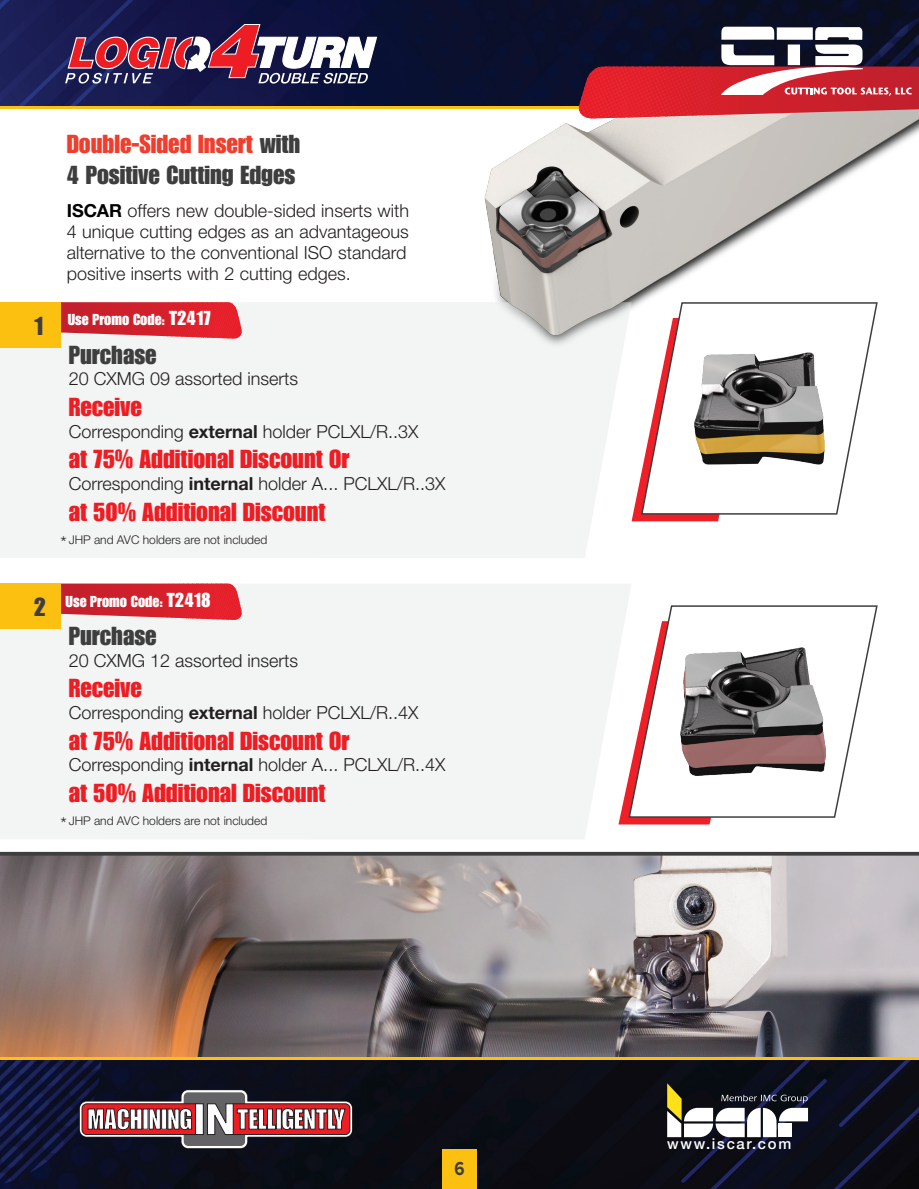
<style>
.page{position:relative;width:919px;height:1189px;background:#fff}
.page>*{position:absolute;margin:0;border:0;box-sizing:border-box;transform-origin:0 0}
.t1{font:25.5px "Impact LT Std";color:#ee1d23}
.t2{font:25.5px/30.6px "Impact LT Std";color:#3e3e3f}
.t3{font:700 19.5px "Proxima Nova";color:#3e3e3f;scale:.85 1}
.t4{font:300 18px/21px "Helvetica Neue LTW1 G";color:#231f20}
.t5{font:15.45px "Impact LT Std";color:#fff}
.t6{font:500 15px "Helvetica Neue LT Std";letter-spacing:.115em;color:#fff}
.t7{font:300 12px "Helvetica Neue LTW1 G";color:#231f20}
.s1{color:#ef3e2e}
.s2{font-weight:700;color:#000}
.s3{font-size:19.8px}
.s4{font-weight:700}
.s5{font-size:18px}
</style>
<div class="page">
<img style="left:0;top:0;width:918px;height:1188px">
<svg style="left:666px;top:1082px;width:141px;height:54px"></svg>
<svg style="left:79px;top:1089px;width:273px;height:59px"></svg>
<hr style="left:0;top:1056px;width:918px;height:3px;background:#fcc011">
<hr style="left:0;top:106px;width:918px;height:3px;background:#fcc011">
<div style="left:442px;top:1148px;width:34px;height:40px;background:#fcc011"></div>
<div style="left:0;top:583px;width:631px;height:256px;background:#f3f4f4"></div>
<svg style="left:65px;top:24px;width:312px;height:59px"></svg>
<svg style="left:61px;top:583px;width:181px;height:37px"></svg>
<svg style="left:631px;top:486px;width:128px;height:35px"></svg>
<svg style="left:639px;top:486px;width:239px;height:29px"></svg>
<svg style="left:618px;top:621px;width:134px;height:203px"></svg>
<svg style="left:627px;top:604px;width:251px;height:214px"></svg>
<div style="left:0;top:583px;width:61px;height:45px;background:#fcc011"></div>
<div style="left:0;top:302px;width:631px;height:256px;background:#f3f4f4"></div>
<svg style="left:61px;top:302px;width:181px;height:37px"></svg>
<div style="left:0;top:302px;width:61px;height:45px;background:#fcc011"></div>
<img style="left:290px;top:118px;width:628px;height:368px">
<svg style="left:578px;top:27px;width:340px;height:92px"></svg>
<h1 class="t2" style="left:34px;top:310px;width:11px">1</h1>
<h1 class="t2" style="left:67px;top:128px;width:235px"><span class="s1">Double-Sided Insert</span> with<br>4 Positive Cutting Edges</h1>
<p class="t4" style="left:67px;top:200px;width:344px"><span class="s2">ISCAR</span> offers new double-sided inserts with 4 unique cutting edges as an advantageous alternative to the conventional ISO standard positive inserts with 2 cutting edges.</p>
<p class="t5" style="left:68px;top:311px;width:144px">Use Promo Code: <span class="s3">T2417</span></p>
<h1 class="t2" style="left:69px;top:339px;width:89px">Purchase</h1>
<p class="t4" style="left:69px;top:368px;width:231px">20 CXMG 09 assorted inserts</p>
<h1 class="t1" style="left:69px;top:392px;width:75px">Receive</h1>
<p class="t4" style="left:69px;top:420px;width:351px">Corresponding <span class="s4">external</span> holder PCLXL/R..3X</p>
<h1 class="t1" style="left:69px;top:444px;width:282px">at 75% Additional Discount Or</h1>
<p class="t4" style="left:69px;top:473px;width:378px">Corresponding <span class="s4">internal</span> holder A... PCLXL/R..3X</p>
<h1 class="t1" style="left:69px;top:496px;width:258px">at 50% Additional Discount</h1>
<p class="t7" style="left:60px;top:532px;width:208px"><span class="s5">*</span> JHP and AVC holders are not included</p>
<h1 class="t2" style="left:34px;top:591px;width:14px">2</h1>
<p class="t5" style="left:66px;top:592px;width:146px">Use Promo Code: <span class="s3">T2418</span></p>
<h1 class="t2" style="left:69px;top:620px;width:89px">Purchase</h1>
<p class="t4" style="left:69px;top:649px;width:231px">20 CXMG 12 assorted inserts</p>
<h1 class="t1" style="left:69px;top:673px;width:75px">Receive</h1>
<p class="t4" style="left:69px;top:701px;width:351px">Corresponding <span class="s4">external</span> holder PCLXL/R..4X</p>
<h1 class="t1" style="left:69px;top:725px;width:282px">at 75% Additional Discount Or</h1>
<p class="t4" style="left:69px;top:754px;width:378px">Corresponding <span class="s4">internal</span> holder A... PCLXL/R..4X</p>
<h1 class="t1" style="left:69px;top:777px;width:258px">at 50% Additional Discount</h1>
<p class="t7" style="left:60px;top:813px;width:208px"><span class="s5">*</span> JHP and AVC holders are not included</p>
<p class="t3" style="left:454px;top:1153px;width:13px">6</p>
<p class="t6" style="left:666px;top:1134px;width:126px">www.iscar.com</p>
</div>
